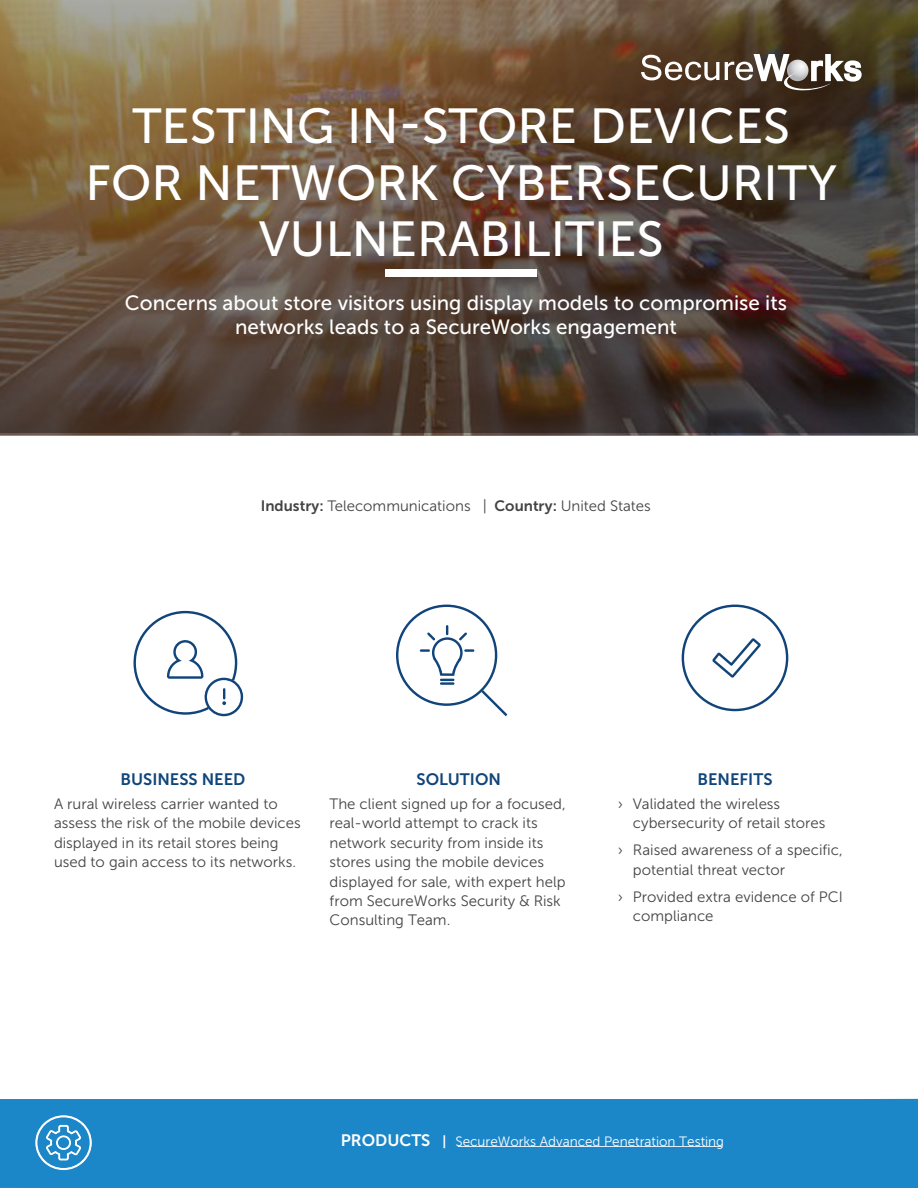
<style>
.page{position:relative;width:918px;height:1188px;background:#fff}
.page>*{position:absolute;margin:0;border:0;box-sizing:border-box;transform-origin:0 0}
.t1{font:49.05px/56.2px "Museo Sans For Dell 500";color:#fff;text-align:center}
.t2{font:20.7px/23.9px "Museo Sans For Dell 500";color:#fff;text-align:center}
.t3{font:16.5px "Museo Sans For Dell 700";color:#0f457a}
.t4{font:15px/19.5px "Museo Sans For Dell 300";color:#434343}
.t5{font:15px/19.5px "Museo Sans For Dell";color:#434343}
.t6{font:13.5px "Museo Sans For Dell";color:#fff}
.s1{font-family:"Museo Sans For Dell 700"}
.s2{font-family:"Museo Sans For Dell 700";font-size:16.5px}
.s3{font-family:"Museo Sans For Dell 300"}
</style>
<div class="page">
<div style="left:0;top:1099px;width:918px;height:89px;background:#1c87c8"></div>
<img style="left:0;top:0;width:915px;height:432px">
<svg style="left:641px;top:55px;width:78px;height:25px"></svg>
<svg style="left:725px;top:54px;width:143px;height:36px"></svg>
<div style="left:386px;top:270px;width:151px;height:7px;background:#fff"></div>
<svg style="left:133px;top:611px;width:110px;height:105px"></svg>
<svg style="left:682px;top:605px;width:106px;height:106px"></svg>
<svg style="left:396px;top:605px;width:111px;height:111px"></svg>
<hr style="left:458px;top:1146px;width:264px;height:1px;background:#fff">
<svg style="left:35px;top:1099px;width:57px;height:71px;background:#429bd1"></svg>
<h1 class="t1" style="left:85px;top:98px;width:753px">TESTING IN-STORE DEVICES<br>FOR NETWORK CYBERSECURITY<br>VULNERABILITIES</h1>
<h2 class="t2" style="left:125px;top:291px;width:664px">Concerns about store visitors using display models to compromise its networks leads to a SecureWorks engagement</h2>
<p class="t4" style="left:261px;top:497px;width:392px"><span class="s1">Industry:</span> Telecommunications | <span class="s1">Country:</span> United States</p>
<p class="t3" style="left:121px;top:770px;width:126px">BUSINESS NEED</p>
<p class="t4" style="left:54px;top:794px;width:248px">A rural wireless carrier wanted to assess the risk of the mobile devices displayed in its retail stores being used to gain access to its networks.</p>
<p class="t3" style="left:417px;top:770px;width:86px">SOLUTION</p>
<p class="t4" style="left:330px;top:794px;width:238px">The client signed up for a focused, real-world attempt to crack its network security from inside its stores using the mobile devices displayed for sale, with expert help</p>
<p class="t5" style="left:330px;top:891px;width:233px">from SecureWorks Security &amp; Risk<br>Consulting Team.</p>
<p class="t3" style="left:697px;top:770px;width:77px">BENEFITS</p>
<p class="t4" style="left:633px;top:794px;width:194px;text-indent:-15px">› Validated the wireless cybersecurity of retail stores</p>
<p class="t4" style="left:633px;top:841px;width:211px;text-indent:-15px">› Raised awareness of a specific, potential threat vector</p>
<p class="t4" style="left:633px;top:887px;width:211px;text-indent:-15px">› Provided extra evidence of PCI compliance</p>
<p class="t6" style="left:341px;top:1134px;width:385px"><span class="s2">PRODUCTS</span> <span class="s1">|</span> <span class="s3">S</span>ecureWorks Advanced Penetration Testing</p>
</div>
